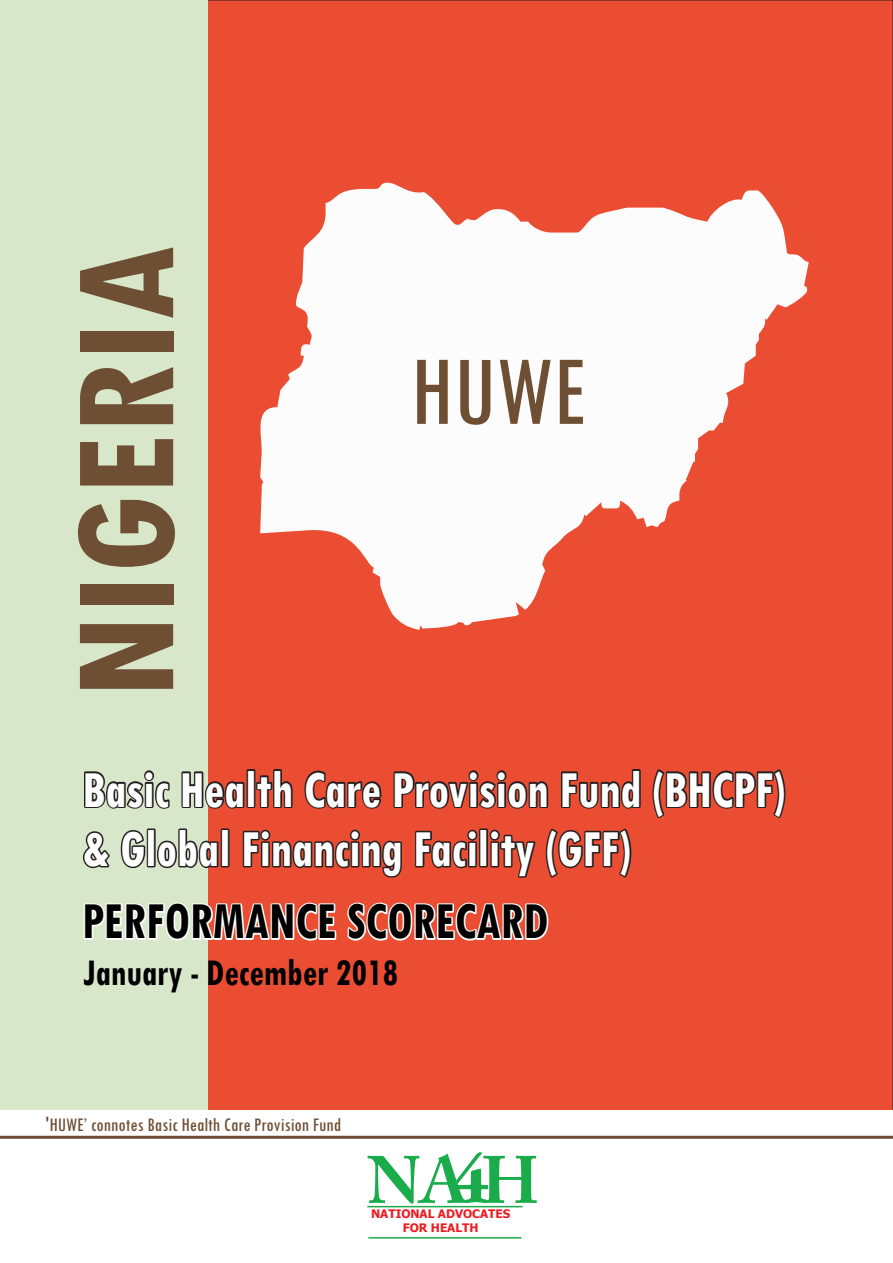
<style>
.page{position:relative;width:893px;height:1263px;background:#fff}
.page>*{position:absolute;margin:0;border:0;box-sizing:border-box;transform-origin:0 0}
.t1{font:700 condensed 152.55px "Tw Cen";color:#6f4f34}
.t2{font:condensed 102.9px "Tw Cen";color:#6f4f34}
.t3{font:700 67.95px "Amethyst";color:#1aac4b}
.t4{font:700 66.15px "Adobe Caslon Pro";color:#1aac4b}
.t5{font:700 condensed 55.2px/59.4px "Tw Cen";color:#fff;scale:.89 1}
.t6{font:700 condensed 55.05px "Tw Cen";color:#000;scale:.89 1}
.t7{font:700 condensed 40.05px "Tw Cen";color:#000;scale:.89 1}
.t8{font:condensed 20.1px "Tw Cen";color:#6f4f34}
.t9{font:700 11.85px/14.2px "Tahoma";color:#ee1d23;text-align:center}
</style>
<div class="page">
<div style="left:208px;top:0;width:685px;height:1110px;background:#eb4d32"></div>
<div style="left:0;top:0;width:208px;height:1263px;background:#d8e7ca"></div>
<div style="left:0;top:1111px;width:893px;height:152px;background:#fff"></div>
<hr style="left:367px;top:1206px;width:155px;height:1px;background:#1aac4b">
<hr style="left:368px;top:1237px;width:153px;height:1px;background:#1aac4b">
<svg style="left:254px;top:183px;width:555px;height:447px"></svg>
<hr style="left:0;top:1136px;width:893px;height:3px;background:#6f4f34">
<h1 class="t1" style="left:74px;top:699px;width:455px;rotate:-90deg">NIGERIA</h1>
<h2 class="t2" style="left:410px;top:357px;width:177px">HUWE</h2>
<p class="t5" style="left:82px;top:764px;width:791px">Basic Health Care Provision Fund (BHCPF) &amp; Global Financing Facility (GFF)</p>
<p class="t6" style="left:82px;top:902px;width:525px">PERFORMANCE SCORECARD</p>
<p class="t7" style="left:83px;top:959px;width:355px">January - December 2018</p>
<p class="t8" style="left:46px;top:1118px;width:297px">'HUWE’ connotes Basic Health Care Provision Fund</p>
<p class="t3" style="left:451px;top:1148px;width:39px">4</p>
<p class="t4" style="left:367px;top:1154px;width:173px">NA H</p>
<p class="t9" style="left:371px;top:1207px;width:141px">NATIONAL ADVOCATES<br>FOR HEALTH</p>
</div>
